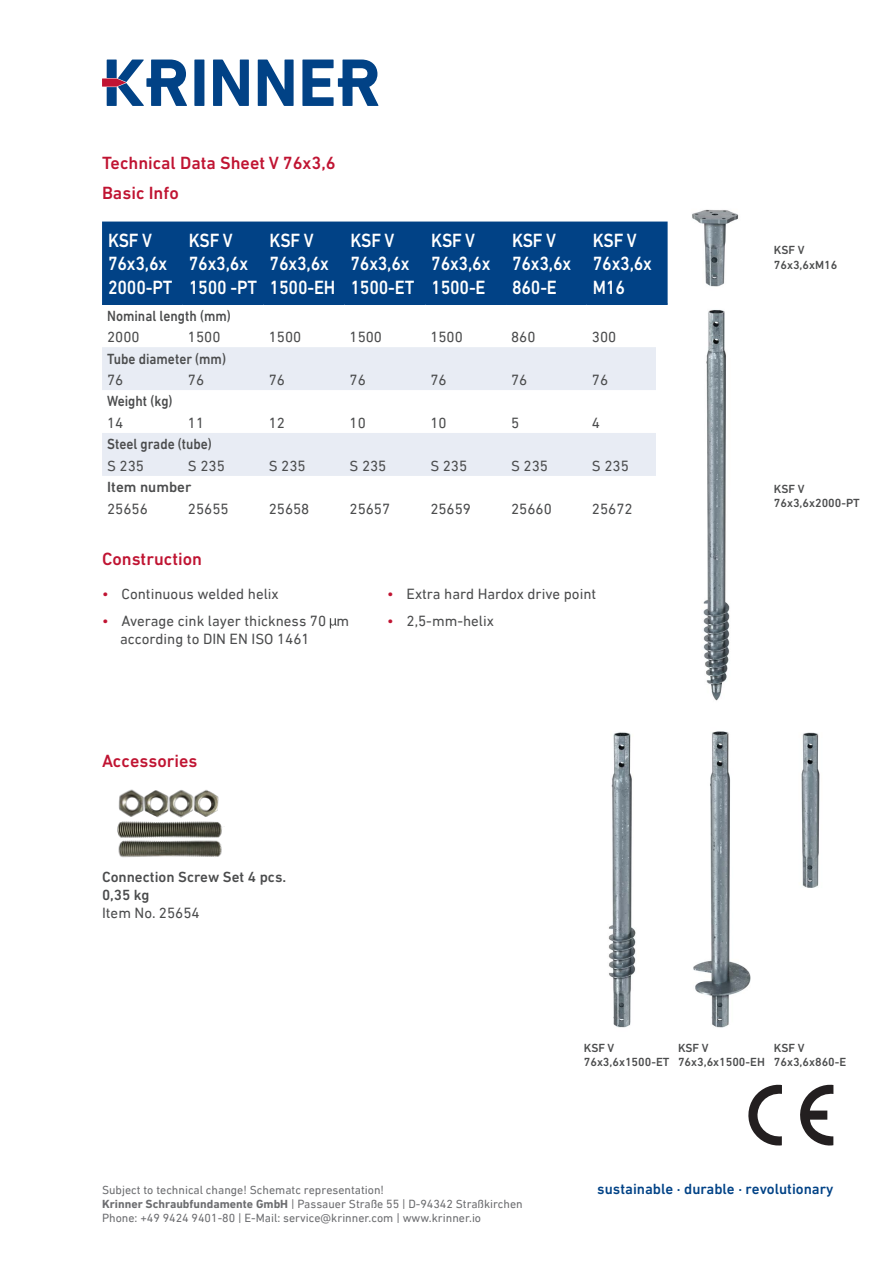
<style>
.page{position:relative;width:893px;height:1263px;background:#fff}
.page>*{position:absolute;margin:0;border:0;box-sizing:border-box;transform-origin:0 0}
.Subline{font:500 19.5px/23.4px "DIN Next LT Pro";letter-spacing:-.01em;color:#fff;scale:.9 1}
.Subline-2{font:500 18px "DIN Next LT Pro";color:#c01432}
.Copy{font:15px "DIN Next LT Pro";color:#4b4c4d}
.Subline-3{font:15px "DIN Next LT Pro";color:#4b4c4d}
.Subline-4{font:500 15px "DIN Next LT Pro";color:#4b4c4d;scale:.9 1}
.t1{font:500 15px "DIN Next LT Pro";color:#014286}
.Copy-2{font:500 15px "DIN Next LT Pro";color:#4b4c4d}
.Subline-5{font:500 15px "DIN Next LT Pro";color:#4b4c4d}
.t2{font:12px/14.4px "DIN Next LT Pro";color:#6c6d70}
.Copy-3{font:500 12px/14.4px "DIN Next LT Pro";color:#4b4c4d}
.s1{color:#c01432}
.s2{font-weight:700}
</style>
<div class="page">
<div style="left:194px;top:60px;width:10px;height:46px;background:#014286"></div>
<svg style="left:213px;top:60px;width:36px;height:46px"></svg>
<svg style="left:258px;top:60px;width:36px;height:46px"></svg>
<svg style="left:302px;top:60px;width:76px;height:46px"></svg>
<svg style="left:102px;top:60px;width:85px;height:46px"></svg>
<svg style="left:800px;top:1085px;width:33px;height:60px"></svg>
<svg style="left:748px;top:1085px;width:34px;height:60px"></svg>
<img style="left:693px;top:731px;width:58px;height:297px">
<img style="left:692px;top:209px;width:47px;height:78px">
<div style="left:102px;top:222px;width:566px;height:81px;background:#014286"></div>
<svg style="left:102px;top:347px;width:554px;height:129px;fill:#e8ecf4"></svg>
<hr style="left:102px;top:303px;width:81px;height:2px;background:#014286">
<hr style="left:183px;top:303px;width:81px;height:2px;background:#014286">
<hr style="left:264px;top:303px;width:80px;height:2px;background:#014286">
<hr style="left:344px;top:303px;width:81px;height:2px;background:#014286">
<hr style="left:425px;top:303px;width:81px;height:2px;background:#014286">
<hr style="left:506px;top:303px;width:81px;height:2px;background:#014286">
<hr style="left:587px;top:303px;width:81px;height:2px;background:#014286">
<svg style="left:330px;top:618px;width:7px;height:10px"></svg>
<img style="left:117px;top:789px;width:105px;height:69px">
<img style="left:703px;top:310px;width:27px;height:391px">
<img style="left:801px;top:732px;width:19px;height:156px">
<img style="left:608px;top:732px;width:28px;height:296px">
<p class="Subline-2" style="left:102px;top:152px;width:235px">Technical Data Sheet V 76x3,6</p>
<p class="Subline-2" style="left:102px;top:182px;width:78px">Basic Info</p>
<p class="Subline" style="left:108px;top:228px;width:67px">KSF V<br>76x3,6x</p>
<p class="Subline" style="left:108px;top:275px;width:73px">2000-PT</p>
<p class="Subline" style="left:189px;top:228px;width:67px">KSF V<br>76x3,6x</p>
<p class="Subline" style="left:189px;top:275px;width:77px">1500 -PT</p>
<p class="Subline" style="left:270px;top:228px;width:50px">KSF V</p>
<p class="Subline" style="left:270px;top:252px;width:67px">76x3,6x</p>
<p class="Subline" style="left:270px;top:275px;width:75px">1500-EH</p>
<p class="Subline" style="left:350px;top:228px;width:50px">KSF V</p>
<p class="Subline" style="left:350px;top:252px;width:67px">76x3,6x</p>
<p class="Subline" style="left:350px;top:275px;width:72px">1500-ET</p>
<p class="Subline" style="left:431px;top:228px;width:50px">KSF V</p>
<p class="Subline" style="left:431px;top:252px;width:67px">76x3,6x</p>
<p class="Subline" style="left:431px;top:275px;width:62px">1500-E</p>
<p class="Subline" style="left:512px;top:228px;width:67px">KSF V<br>76x3,6x</p>
<p class="Subline" style="left:512px;top:275px;width:51px">860-E</p>
<p class="Subline" style="left:593px;top:228px;width:50px">KSF V</p>
<p class="Subline" style="left:593px;top:252px;width:67px">76x3,6x</p>
<p class="Subline" style="left:593px;top:275px;width:37px">M16</p>
<p class="Subline-4" style="left:107px;top:307px;width:139px">Nominal length (mm)</p>
<p class="Subline-3" style="left:107px;top:328px;width:34px">2000</p>
<p class="Subline-3" style="left:188px;top:328px;width:34px">1500</p>
<p class="Subline-3" style="left:269px;top:328px;width:34px">1500</p>
<p class="Subline-3" style="left:350px;top:328px;width:34px">1500</p>
<p class="Subline-3" style="left:430px;top:328px;width:34px">1500</p>
<p class="Subline-3" style="left:511px;top:328px;width:26px">860</p>
<p class="Subline-3" style="left:592px;top:328px;width:26px">300</p>
<p class="Subline-4" style="left:107px;top:350px;width:133px">Tube diameter (mm)</p>
<p class="Subline-3" style="left:107px;top:371px;width:18px">76</p>
<p class="Subline-3" style="left:188px;top:371px;width:18px">76</p>
<p class="Subline-3" style="left:269px;top:371px;width:18px">76</p>
<p class="Subline-3" style="left:350px;top:371px;width:18px">76</p>
<p class="Subline-3" style="left:430px;top:371px;width:18px">76</p>
<p class="Subline-3" style="left:511px;top:371px;width:18px">76</p>
<p class="Subline-3" style="left:592px;top:371px;width:18px">76</p>
<p class="Subline-4" style="left:107px;top:393px;width:74px">Weight (kg)</p>
<p class="Subline-3" style="left:107px;top:414px;width:18px">14</p>
<p class="Subline-3" style="left:188px;top:414px;width:18px">11</p>
<p class="Subline-3" style="left:269px;top:414px;width:18px">12</p>
<p class="Subline-3" style="left:350px;top:414px;width:18px">10</p>
<p class="Subline-3" style="left:430px;top:414px;width:18px">10</p>
<p class="Subline-3" style="left:511px;top:414px;width:10px">5</p>
<p class="Subline-3" style="left:592px;top:414px;width:10px">4</p>
<p class="Subline-4" style="left:107px;top:435px;width:118px">Steel grade (tube)</p>
<p class="Subline-3" style="left:107px;top:457px;width:38px">S 235</p>
<p class="Subline-3" style="left:188px;top:457px;width:38px">S 235</p>
<p class="Subline-3" style="left:269px;top:457px;width:38px">S 235</p>
<p class="Subline-3" style="left:350px;top:457px;width:38px">S 235</p>
<p class="Subline-3" style="left:430px;top:457px;width:38px">S 235</p>
<p class="Subline-3" style="left:511px;top:457px;width:38px">S 235</p>
<p class="Subline-3" style="left:592px;top:457px;width:38px">S 235</p>
<p class="Subline-5" style="left:107px;top:478px;width:86px">Item number</p>
<p class="Subline-3" style="left:107px;top:500px;width:42px">25656</p>
<p class="Subline-3" style="left:188px;top:500px;width:42px">25655</p>
<p class="Subline-3" style="left:269px;top:500px;width:42px">25658</p>
<p class="Subline-3" style="left:350px;top:500px;width:42px">25657</p>
<p class="Subline-3" style="left:430px;top:500px;width:42px">25659</p>
<p class="Subline-3" style="left:511px;top:500px;width:42px">25660</p>
<p class="Subline-3" style="left:592px;top:500px;width:42px">25672</p>
<p class="Subline-2" style="left:102px;top:549px;width:102px">Construction</p>
<p class="Copy" style="left:102px;top:585px;width:178px"><span class="s1">•</span> Continuous welded helix</p>
<p class="Copy" style="left:102px;top:612px;width:249px"><span class="s1">•</span> Average cink layer thickness 70 m</p>
<p class="Copy" style="left:120px;top:630px;width:191px">according to DIN EN ISO 1461</p>
<p class="Copy" style="left:387px;top:585px;width:211px"><span class="s1">•</span> Extra hard Hardox drive point</p>
<p class="Copy" style="left:387px;top:612px;width:108px"><span class="s1">•</span> 2,5-mm-helix</p>
<p class="Subline-2" style="left:102px;top:750px;width:97px">Accessories</p>
<p class="Copy-2" style="left:102px;top:868px;width:186px">Connection Screw Set 4 pcs.</p>
<p class="Copy-2" style="left:102px;top:886px;width:49px">0,35 kg</p>
<p class="Copy" style="left:102px;top:904px;width:99px">Item No. 25654</p>
<p class="Copy-3" style="left:774px;top:243px;width:65px">KSF V<br>76x3,6xM16</p>
<p class="Copy-3" style="left:774px;top:481px;width:87px">KSF V<br>76x3,6x2000-PT</p>
<p class="Copy-3" style="left:584px;top:1040px;width:87px">KSF V<br>76x3,6x1500-ET</p>
<p class="Copy-3" style="left:774px;top:1040px;width:74px">KSF V<br>76x3,6x860-E</p>
<p class="Copy-3" style="left:678px;top:1040px;width:88px">KSF V<br>76x3,6x1500-EH</p>
<p class="t2" style="left:102px;top:1182px;width:422px">Subject to technical change! Schematc representation!<br><span class="s2">Krinner Schraubfundamente GmbH</span> | Passauer Straße 55 | D-94342 Straßkirchen<br>Phone: +49 9424 9401-80 | E-Mail: service@krinner.com | www.krinner.io</p>
<p class="t1" style="left:597px;top:1180px;width:238px">sustainable · durable · revolutionary</p>
</div>
